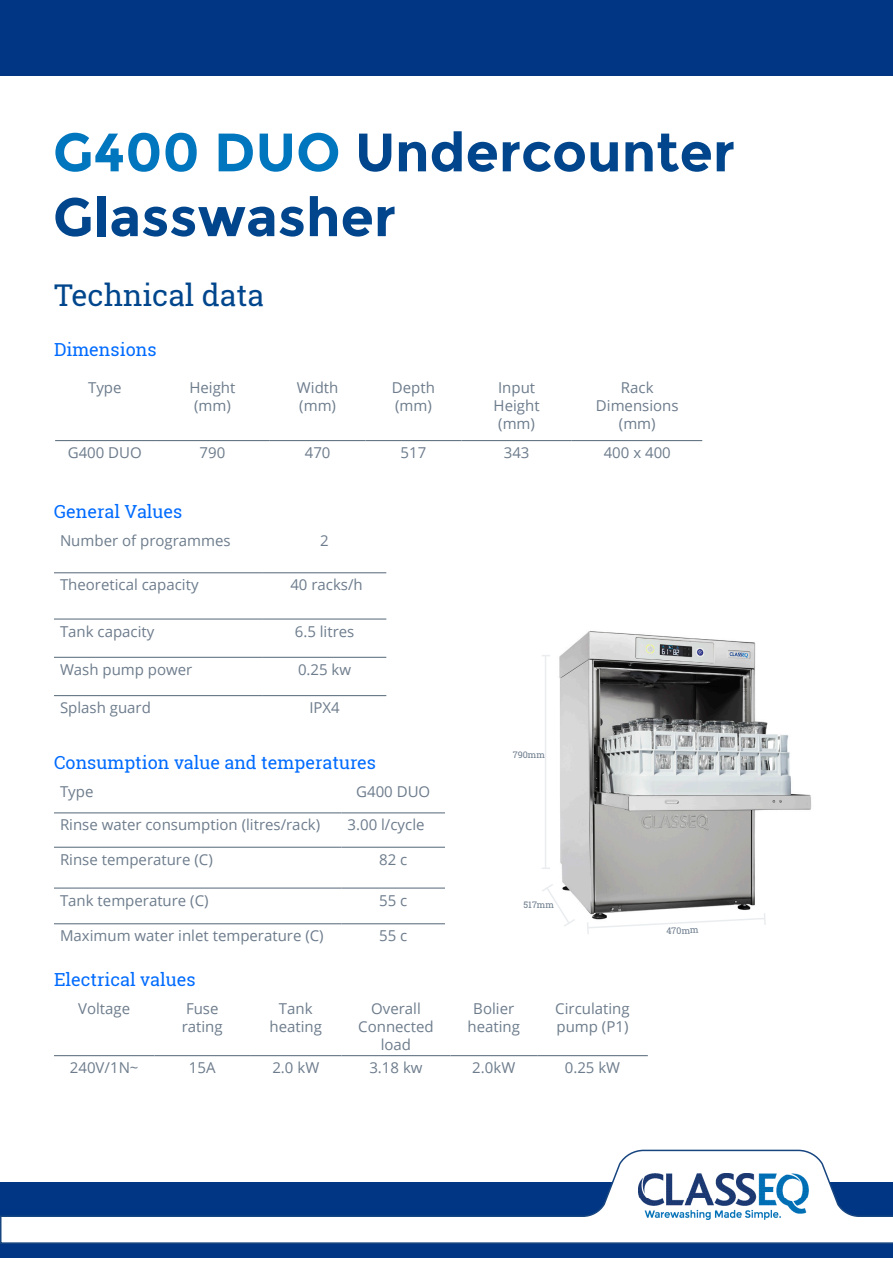
<style>
.page{position:relative;width:893px;height:1263px;background:#fff}
.page>*{position:absolute;margin:0;border:0;box-sizing:border-box;transform-origin:0 0}
.t1{font:700 54px/64.8px "Montserrat";color:#01468c}
.t2{font:30px "Roboto Slab";color:#01468c}
.t3{font:18px "Roboto Slab";color:#006bff}
.t4{font:15px "Open Sans";color:#6d7c8c}
.t5{font:9px "Roboto Slab";color:#6d7c8c}
.s1{color:#0076be}
</style>
<div class="page">
<div style="left:0;top:0;width:893px;height:75px;background:#003683"></div>
<div style="left:0;top:1182px;width:893px;height:75px;background:#003683"></div>
<svg style="left:0;top:1149px;width:893px;height:95px;fill:#fff"></svg>
<img style="left:639px;top:1174px;width:170px;height:46px">
<hr style="left:55px;top:440px;width:100px;height:1px;background:#667786">
<hr style="left:155px;top:440px;width:115px;height:1px;background:#667786">
<hr style="left:270px;top:440px;width:95px;height:1px;background:#667786">
<hr style="left:365px;top:440px;width:96px;height:1px;background:#667786">
<hr style="left:461px;top:440px;width:111px;height:1px;background:#667786">
<hr style="left:572px;top:440px;width:130px;height:1px;background:#667786">
<hr style="left:54px;top:572px;width:209px;height:1px;background:#667786">
<hr style="left:263px;top:572px;width:123px;height:1px;background:#667786">
<hr style="left:54px;top:618px;width:209px;height:2px;background:#667786">
<hr style="left:263px;top:618px;width:123px;height:2px;background:#667786">
<hr style="left:54px;top:657px;width:209px;height:1px;background:#667786">
<hr style="left:263px;top:657px;width:123px;height:1px;background:#667786">
<hr style="left:54px;top:695px;width:209px;height:1px;background:#667786">
<hr style="left:263px;top:695px;width:123px;height:1px;background:#667786">
<hr style="left:54px;top:812px;width:288px;height:1px;background:#667786">
<hr style="left:342px;top:812px;width:103px;height:1px;background:#667786">
<hr style="left:54px;top:847px;width:288px;height:1px;background:#667786">
<hr style="left:342px;top:847px;width:103px;height:1px;background:#667786">
<hr style="left:54px;top:887px;width:288px;height:2px;background:#667786">
<hr style="left:342px;top:887px;width:103px;height:2px;background:#667786">
<hr style="left:54px;top:923px;width:288px;height:1px;background:#667786">
<hr style="left:342px;top:923px;width:103px;height:1px;background:#667786">
<hr style="left:54px;top:1055px;width:100px;height:1px;background:#667786">
<hr style="left:154px;top:1055px;width:96px;height:1px;background:#667786">
<hr style="left:250px;top:1055px;width:92px;height:1px;background:#667786">
<hr style="left:342px;top:1055px;width:108px;height:1px;background:#667786">
<hr style="left:450px;top:1055px;width:87px;height:1px;background:#667786">
<hr style="left:537px;top:1055px;width:111px;height:1px;background:#667786">
<hr style="left:545px;top:656px;width:1px;height:212px;background:#eaedef">
<svg style="left:542px;top:867px;width:8px;height:2px"></svg>
<img style="left:559px;top:631px;width:253px;height:280px">
<svg style="left:542px;top:882px;width:35px;height:45px"></svg>
<svg style="left:587px;top:911px;width:179px;height:23px"></svg>
<p class="t1" style="left:53px;top:120px;width:684px"><span class="s1">G400 DUO</span> Undercounter<br>Glasswasher</p>
<p class="t2" style="left:54px;top:274px;width:211px">Technical data</p>
<p class="t3" style="left:54px;top:337px;width:104px">Dimensions</p>
<p class="t4" style="left:88px;top:377px;width:35px">Type</p>
<p class="t4" style="left:189px;top:377px;width:48px">Height</p>
<p class="t4" style="left:194px;top:395px;width:38px">(mm)</p>
<p class="t4" style="left:297px;top:377px;width:43px">Width</p>
<p class="t4" style="left:299px;top:395px;width:38px">(mm)</p>
<p class="t4" style="left:392px;top:377px;width:45px">Depth</p>
<p class="t4" style="left:395px;top:395px;width:38px">(mm)</p>
<p class="t4" style="left:498px;top:377px;width:39px">Input</p>
<p class="t4" style="left:494px;top:395px;width:48px">Height</p>
<p class="t4" style="left:498px;top:413px;width:38px">(mm)</p>
<p class="t4" style="left:621px;top:377px;width:34px">Rack</p>
<p class="t4" style="left:596px;top:395px;width:84px">Dimensions</p>
<p class="t4" style="left:619px;top:413px;width:38px">(mm)</p>
<p class="t4" style="left:68px;top:442px;width:76px">G400 DUO</p>
<p class="t4" style="left:200px;top:442px;width:27px">790</p>
<p class="t4" style="left:305px;top:442px;width:27px">470</p>
<p class="t4" style="left:401px;top:442px;width:27px">517</p>
<p class="t4" style="left:504px;top:442px;width:27px">343</p>
<p class="t4" style="left:604px;top:442px;width:69px">400 x 400</p>
<p class="t3" style="left:54px;top:499px;width:130px">General Values</p>
<p class="t4" style="left:60px;top:531px;width:172px">Number of programmes</p>
<p class="t4" style="left:320px;top:531px;width:10px">2</p>
<p class="t4" style="left:60px;top:574px;width:140px">Theoretical capacity</p>
<p class="t4" style="left:290px;top:574px;width:74px">40 racks/h</p>
<p class="t4" style="left:60px;top:621px;width:96px">Tank capacity</p>
<p class="t4" style="left:295px;top:621px;width:61px">6.5 litres</p>
<p class="t4" style="left:60px;top:659px;width:134px">Wash pump power</p>
<p class="t4" style="left:298px;top:659px;width:55px">0.25 kw</p>
<p class="t4" style="left:60px;top:697px;width:92px">Splash guard</p>
<p class="t4" style="left:309px;top:697px;width:32px">IPX4</p>
<p class="t3" style="left:54px;top:750px;width:324px">Consumption value and temperatures</p>
<p class="t4" style="left:60px;top:781px;width:35px">Type</p>
<p class="t4" style="left:356px;top:781px;width:76px">G400 DUO</p>
<p class="t4" style="left:60px;top:815px;width:262px">Rinse water consumption (litres/rack)</p>
<p class="t4" style="left:348px;top:815px;width:78px">3.00 l/cycle</p>
<p class="t4" style="left:60px;top:849px;width:154px">Rinse temperature (C)</p>
<p class="t4" style="left:379px;top:849px;width:30px">82 c</p>
<p class="t4" style="left:60px;top:890px;width:150px">Tank temperature (C)</p>
<p class="t4" style="left:379px;top:890px;width:30px">55 c</p>
<p class="t4" style="left:60px;top:925px;width:265px">Maximum water inlet temperature (C)</p>
<p class="t4" style="left:379px;top:925px;width:30px">55 c</p>
<p class="t3" style="left:54px;top:967px;width:143px">Electrical values</p>
<p class="t4" style="left:78px;top:998px;width:54px">Voltage</p>
<p class="t4" style="left:186px;top:998px;width:34px">Fuse</p>
<p class="t4" style="left:182px;top:1016px;width:42px">rating</p>
<p class="t4" style="left:279px;top:998px;width:35px">Tank</p>
<p class="t4" style="left:270px;top:1016px;width:54px">heating</p>
<p class="t4" style="left:371px;top:998px;width:51px">Overall</p>
<p class="t4" style="left:358px;top:1016px;width:77px">Connected</p>
<p class="t4" style="left:381px;top:1034px;width:32px">load</p>
<p class="t5" style="left:513px;top:749px;width:34px">790mm</p>
<p class="t5" style="left:524px;top:898px;width:32px">517mm</p>
<p class="t4" style="left:473px;top:998px;width:42px">Bolier</p>
<p class="t4" style="left:467px;top:1016px;width:54px">heating</p>
<p class="t4" style="left:555px;top:998px;width:76px">Circulating</p>
<p class="t4" style="left:556px;top:1016px;width:73px">pump (P1)</p>
<p class="t4" style="left:70px;top:1057px;width:70px">240V/1N~</p>
<p class="t4" style="left:189px;top:1057px;width:28px">15A</p>
<p class="t4" style="left:272px;top:1057px;width:48px">2.0 kW</p>
<p class="t4" style="left:369px;top:1057px;width:55px">3.18 kw</p>
<p class="t4" style="left:472px;top:1057px;width:44px">2.0kW</p>
<p class="t4" style="left:565px;top:1057px;width:57px">0.25 kW</p>
<p class="t5" style="left:666px;top:925px;width:34px;rotate:-2deg">470mm</p>
</div>
